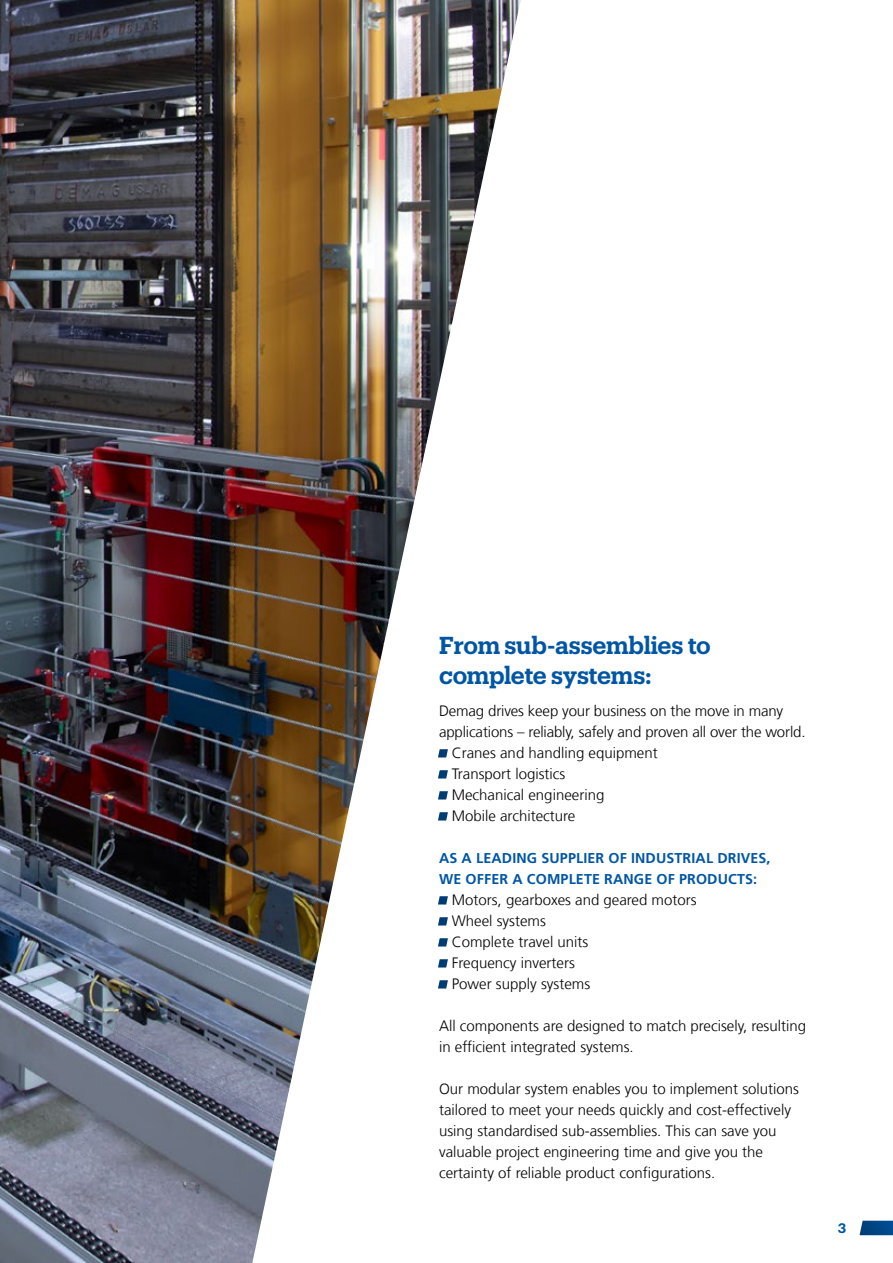
<style>
.page{position:relative;width:893px;height:1263px;background:#fff}
.page>*{position:absolute;margin:0;border:0;box-sizing:border-box;transform-origin:0 0}
.t1{font:600 24px/30px "Produkt";letter-spacing:-.015em;color:#0056a4}
.t2{font:300 15px/21px "Frutiger LT Com";color:#000}
.t3{font:700 14.25px/21px "Frutiger LT Com";letter-spacing:.01em;color:#0056a4}
.t4{font:600 13.5px "Produkt";color:#0056a4}
.s1{color:#fff}
</style>
<div class="page">
<img style="left:0;top:0;width:521px;height:1263px">
<svg style="left:859px;top:1221px;width:34px;height:14px"></svg>
<h1 class="t1" style="left:439px;top:629px;width:273px">From sub-assemblies to complete systems:</h1>
<p class="t2" style="left:439px;top:700px;width:368px">Demag drives keep your business on the move in many applications – reliably, safely and proven all over the world.</p>
<p class="t2" style="left:439px;top:742px;width:220px"><span class="s1">•</span> Cranes and handling equipment</p>
<p class="t2" style="left:439px;top:763px;width:128px"><span class="s1">•</span> Transport logistics</p>
<p class="t2" style="left:439px;top:784px;width:167px"><span class="s1">•</span> Mechanical engineering</p>
<p class="t2" style="left:439px;top:805px;width:138px"><span class="s1">•</span> Mobile architecture</p>
<p class="t3" style="left:439px;top:847px;width:333px">AS A LEADING SUPPLIER OF INDUSTRIAL DRIVES,<br>WE OFFER A COMPLETE RANGE OF PRODUCTS:</p>
<p class="t2" style="left:439px;top:889px;width:259px"><span class="s1">•</span> Motors, gearboxes and geared motors</p>
<p class="t2" style="left:439px;top:910px;width:108px"><span class="s1">•</span> Wheel systems</p>
<p class="t2" style="left:439px;top:931px;width:151px"><span class="s1">•</span> Complete travel units</p>
<p class="t2" style="left:439px;top:952px;width:137px"><span class="s1">•</span> Frequency inverters</p>
<p class="t2" style="left:439px;top:973px;width:153px"><span class="s1">•</span> Power supply systems</p>
<p class="t2" style="left:439px;top:1015px;width:369px">All components are designed to match precisely, resulting in efficient integrated systems.</p>
<p class="t2" style="left:439px;top:1078px;width:362px">Our modular system enables you to implement solutions tailored to meet your needs quickly and cost-effectively using standardised sub-assemblies. This can save you valuable project engineering time and give you the certainty of reliable product configurations.</p>
<p class="t4" style="left:838px;top:1219px;width:10px">3</p>
</div>
